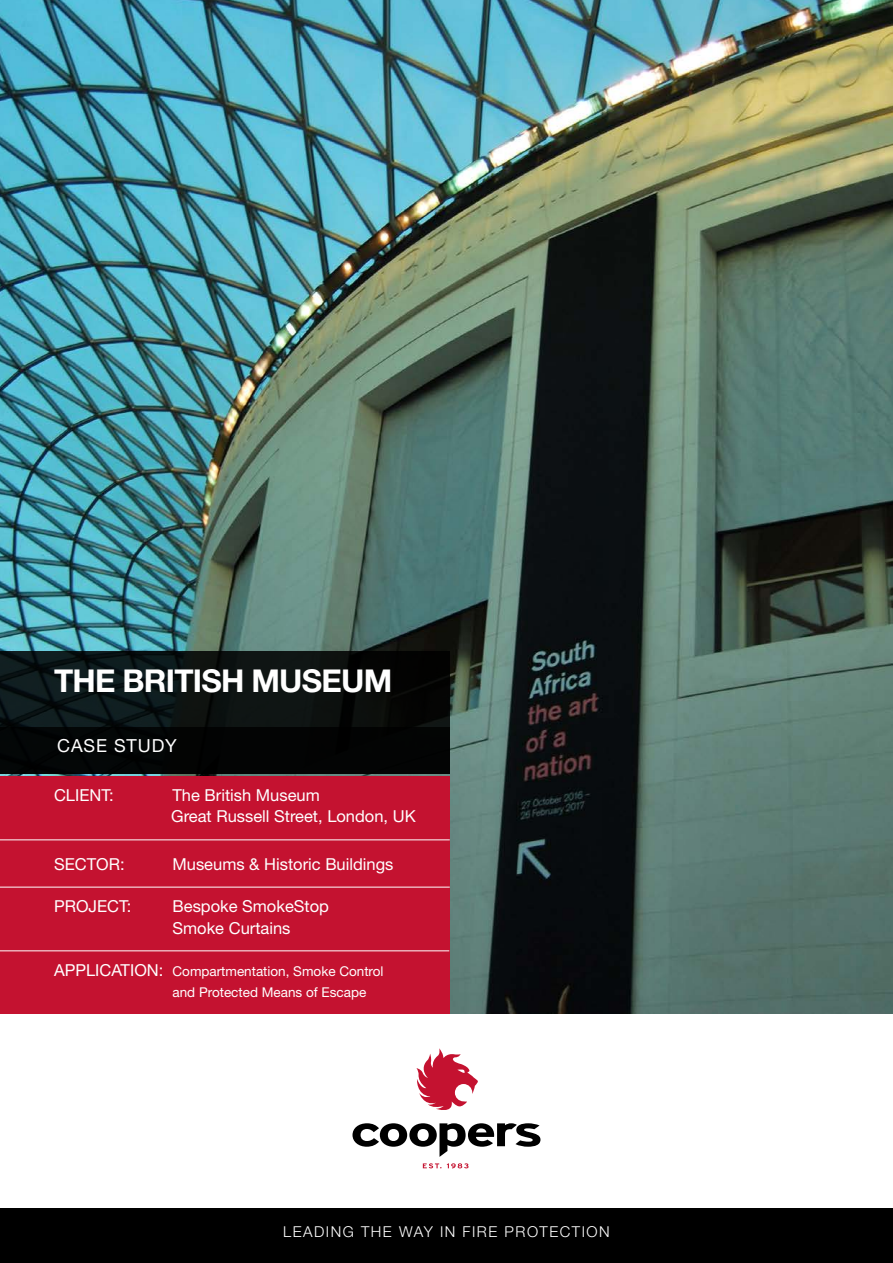
<style>
.page{position:relative;width:893px;height:1263px;background:#fff}
.page>*{position:absolute;margin:0;border:0;box-sizing:border-box;transform-origin:0 0}
.t1{font:700 31.5px "Helvetica Neue";letter-spacing:-.025em;color:#fff}
.t2{font:18px "Helvetica Neue";letter-spacing:.05em;color:#fff}
.t3{font:16.5px/21.8px "Helvetica Neue";color:#fff}
.t4{font:300 15px "Helvetica Neue";letter-spacing:.1em;color:#fff}
.t5{font:13.5px/21px "Helvetica Neue";color:#fff}
.s1{font-size:16.5px}
</style>
<div class="page">
<img style="left:0;top:0;width:893px;height:1014px">
<svg style="left:352px;top:1123px;width:188px;height:34px"></svg>
<svg style="left:423px;top:1163px;width:46px;height:5px"></svg>
<svg style="left:416px;top:1048px;width:62px;height:62px"></svg>
<div style="left:0;top:1209px;width:893px;height:54px;background:#000"></div>
<svg style="left:0;top:651px;width:450px;height:123px;background:#070c0c"></svg>
<div style="left:0;top:776px;width:450px;height:238px;background:#c41230"></div>
<hr style="left:0;top:839px;width:450px;height:1px;background:#fff">
<hr style="left:0;top:887px;width:450px;height:1px;background:#fff">
<hr style="left:0;top:950px;width:449px;height:1px;background:#fff">
<h1 class="t1" style="left:54px;top:661px;width:340px">THE BRITISH MUSEUM</h1>
<p class="t2" style="left:57px;top:734px;width:121px">CASE STUDY</p>
<p class="t3" style="left:54px;top:784px;width:61px">CLIENT:</p>
<p class="t3" style="left:171px;top:784px;width:246px">The British Museum<br>Great Russell Street, London, UK</p>
<p class="t3" style="left:54px;top:853px;width:72px">SECTOR:</p>
<p class="t3" style="left:173px;top:853px;width:222px">Museums &amp; Historic Buildings</p>
<p class="t3" style="left:54px;top:895px;width:79px">PROJECT:</p>
<p class="t3" style="left:173px;top:895px;width:158px">Bespoke SmokeStop<br>Smoke Curtains</p>
<p class="t5" style="left:172px;top:961px;width:213px;text-indent:-118px"><span class="s1">APPLICATION:</span> Compartmentation, Smoke Control and Protected Means of Escape</p>
<p class="t4" style="left:283px;top:1222px;width:328px">LEADING THE WAY IN FIRE PROTECTION</p>
</div>
